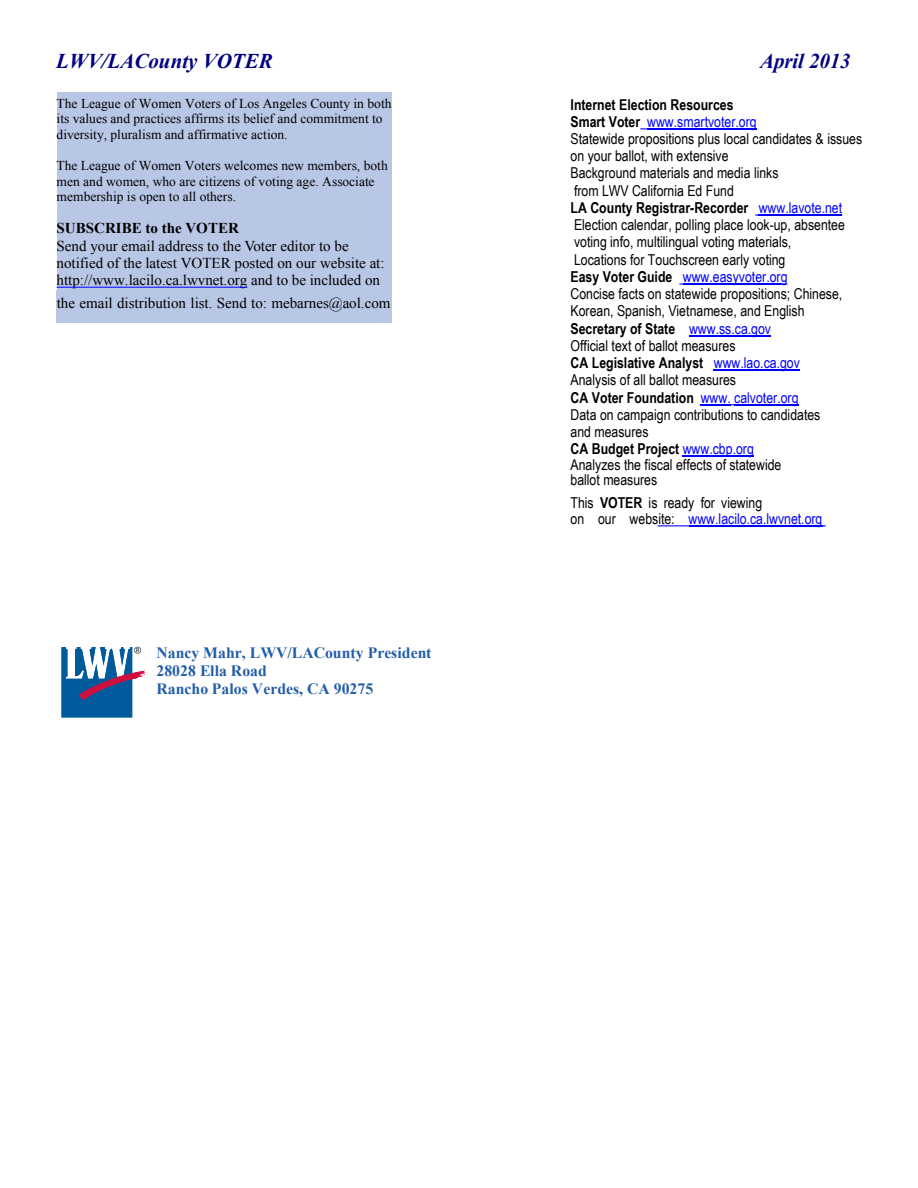
<style>
.page{position:relative;width:918px;height:1188px;background:#fff}
.page>*{position:absolute;margin:0;border:0;box-sizing:border-box;transform-origin:0 0}
.t1{font:italic 700 21px "Times New Roman";color:#000080}
.t2{font:700 15.75px/18.1px "Times New Roman";color:#225da7}
.t3{font:15px/17.2px "Arial Narrow";color:#000}
.t4{font:15px/17.2px "Times New Roman";color:#000}
.t5{font:700 15px "Times New Roman";color:#000}
.t6{font:13.5px/15.6px "Times New Roman";color:#000}
.s1{font-weight:700}
.s2{color:#00f}
</style>
<div class="page">
<div style="left:57px;top:93px;width:335px;height:197px;background:#b9c7e6"></div>
<hr style="left:57px;top:287px;width:190px;height:1px;background:#00f">
<div style="left:57px;top:291px;width:335px;height:32px;background:#b9c7e6"></div>
<hr style="left:647px;top:128px;width:110px;height:1px;background:#00f">
<hr style="left:759px;top:215px;width:83px;height:1px;background:#00f">
<hr style="left:683px;top:283px;width:105px;height:2px;background:#00f">
<hr style="left:689px;top:335px;width:82px;height:1px;background:#00f">
<hr style="left:714px;top:370px;width:86px;height:1px;background:#00f">
<hr style="left:734px;top:404px;width:65px;height:1px;background:#00f">
<hr style="left:701px;top:404px;width:97px;height:1px;background:#00f">
<hr style="left:683px;top:456px;width:71px;height:1px;background:#00f">
<hr style="left:658px;top:525px;width:164px;height:1px;background:#00f">
<svg style="left:62px;top:647px;width:83px;height:70px"></svg>
<h1 class="t1" style="left:56px;top:54px;width:218px">LWV/LACounty VOTER</h1>
<h1 class="t1" style="left:760px;top:54px;width:92px">April 2013</h1>
<p class="t6" style="left:57px;top:97px;width:336px">The League of Women Voters of Los Angeles County in both its values and practices affirms its belief and commitment to diversity, pluralism and affirmative action.</p>
<p class="t6" style="left:57px;top:159px;width:333px">The League of Women Voters welcomes new members, both men and women, who are citizens of voting age. Associate membership is open to all others.</p>
<p class="t5" style="left:57px;top:223px;width:184px">SUBSCRIBE to the VOTER</p>
<p class="t4" style="left:57px;top:239px;width:330px">Send your email address to the Voter editor to be notified of the latest VOTER posted on our website at: http://www.lacilo.ca.lwvnet.org and to be included on</p>
<p class="t4" style="left:57px;top:296px;width:335px">the email distribution list. Send to: mebarnes@aol.com</p>
<p class="t2" style="left:156px;top:645px;width:277px">Nancy Mahr, LWV/LACounty President<br>28028 Ella Road<br>Rancho Palos Verdes, CA 90275</p>
<p class="t3" style="left:571px;top:97px;width:293px"><span class="s1">Internet Election Resources<br>Smart Voter</span> <span class="s2">www.smartvoter.org<br></span>Statewide propositions plus local candidates &amp; issues on your ballot, with extensive<br>Background materials and media links<br>from LWV California Ed Fund<br><span class="s1">LA County Registrar-Recorder</span> <span class="s2">www.lavote.net </span>Election calendar, polling place look-up, absentee voting info, multilingual voting materials,<br>Locations for Touchscreen early voting<br><span class="s1">Easy Voter Guide</span> <span class="s2">www.easyvoter.org<br></span>Concise facts on statewide propositions; Chinese, Korean, Spanish, Vietnamese, and English <span class="s1">Secretary of State</span> <span class="s2">www.ss.ca.gov<br></span>Official text of ballot measures<br><span class="s1">CA Legislative Analyst</span> <span class="s2">www.lao.ca.gov<br></span>Analysis of all ballot measures<br><span class="s1">CA Voter Foundation</span> <span class="s2">www. calvoter.org<br></span>Data on campaign contributions to candidates<br>and measures<br><span class="s1">CA Budget Project</span> <span class="s2">www.cbp.org</span></p>
<p class="t3" style="left:571px;top:458px;width:212px;line-height:15.5px">Analyzes the fiscal effects of statewide ballot measures</p>
<p class="t3" style="left:571px;top:497px;width:253px;line-height:15.3px">This <span class="s1">VOTER</span> is ready for viewing<br>on our website: <span class="s2">www.lacilo.ca.lwvnet.org</span></p>
</div>
